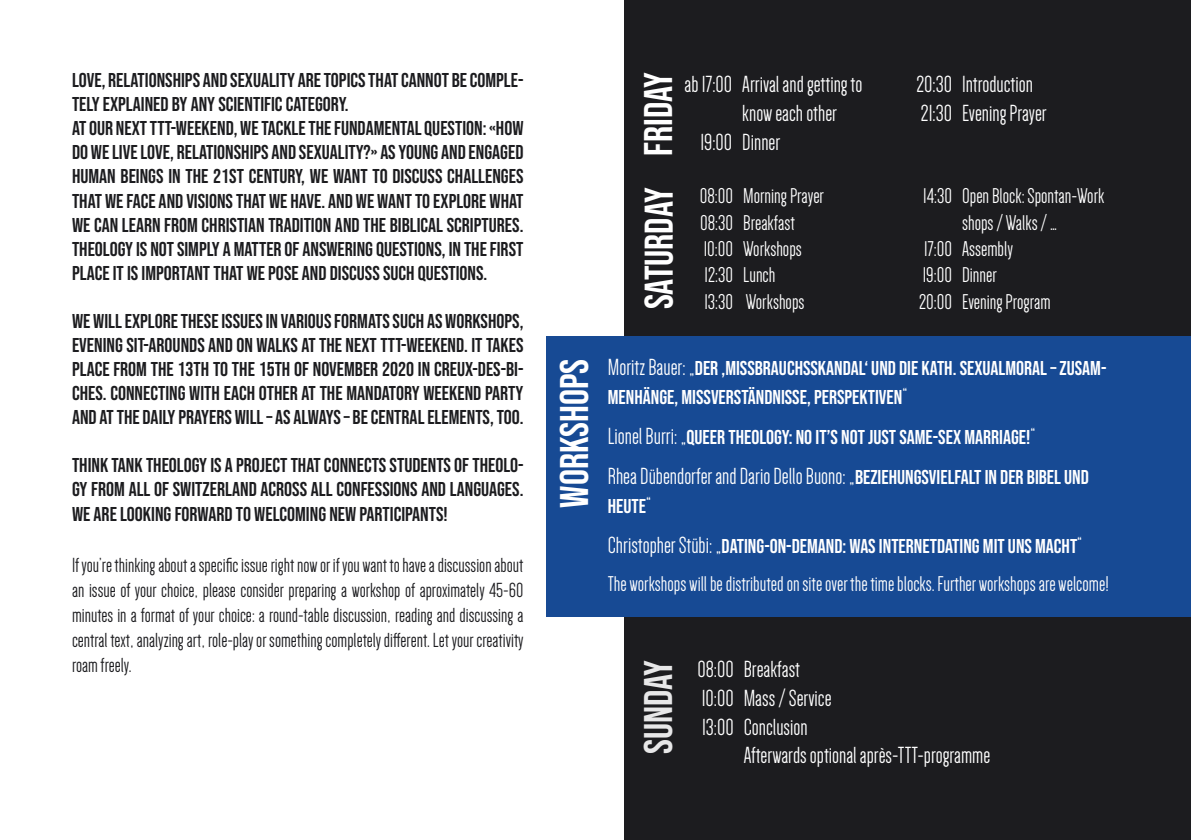
<style>
.page{position:relative;width:1191px;height:840px;background:#fff}
.page>*{position:absolute;margin:0;border:0;box-sizing:border-box;transform-origin:0 0}
.t1{font:40px "Bebas Neue";color:#fff}
.t2{font:24px/28.8px "Dense";color:#fff}
.t3{font:22px "Dense";color:#fff}
.t4{font:21px/25.2px "Dense";color:#1c1c1f;text-align:justify}
.t5{font:20px/24px "Bebas Neue";color:#1c1c1f;text-align:justify}
.t6{font:20px/28.8px "Bebas Neue";color:#fff}
.s1{font-family:"Dense";font-size:24px}
.s2{font-family:"Bebas Neue";font-size:20px}
</style>
<div class="page">
<div style="left:624px;top:0;width:567px;height:839px;background:#1c1c1f"></div>
<div style="left:547px;top:336px;width:644px;height:281px;background:#174a94"></div>
<p class="t5" style="left:72px;top:68px;width:453px">LOVE, RELATIONSHIPS AND SEXUALITY ARE TOPICS THAT CANNOT BE COMPLE-<br>TELY EXPLAINED BY ANY SCIENTIFIC CATEGORY.</p>
<p class="t5" style="left:72px;top:116px;width:453px">AT OUR NEXT TTT-WEEKEND, WE TACKLE THE FUNDAMENTAL QUESTION: «HOW DO WE LIVE LOVE, RELATIONSHIPS AND SEXUALITY?» AS YOUNG AND ENGAGED HUMAN BEINGS IN THE 21ST CENTURY, WE WANT TO DISCUSS CHALLENGES THAT WE FACE AND VISIONS THAT WE HAVE. AND WE WANT TO EXPLORE WHAT WE CAN LEARN FROM CHRISTIAN TRADITION AND THE BIBLICAL SCRIPTURES.<br>THEOLOGY IS NOT SIMPLY A MATTER OF ANSWERING QUESTIONS, IN THE FIRST PLACE IT IS IMPORTANT THAT WE POSE AND DISCUSS SUCH QUESTIONS.</p>
<p class="t5" style="left:72px;top:308px;width:453px">WE WILL EXPLORE THESE ISSUES IN VARIOUS FORMATS SUCH AS WORKSHOPS, EVENING SIT-AROUNDS AND ON WALKS AT THE NEXT TTT-WEEKEND. IT TAKES PLACE FROM THE 13TH TO THE 15TH OF NOVEMBER 2020 IN CREUX-DES-BI-CHES. CONNECTING WITH EACH OTHER AT THE MANDATORY WEEKEND PARTY AND AT THE DAILY PRAYERS WILL – AS ALWAYS – BE CENTRAL ELEMENTS, TOO.</p>
<p class="t5" style="left:72px;top:452px;width:453px;line-height:24.6px">THINK TANK THEOLOGY IS A PROJECT THAT CONNECTS STUDENTS OF THEOLO-GY FROM ALL OF SWITZERLAND ACROSS ALL CONFESSIONS AND LANGUAGES.<br>WE ARE LOOKING FORWARD TO WELCOMING NEW PARTICIPANTS!</p>
<p class="t4" style="left:72px;top:552px;width:453px">If you’re thinking about a specific issue right now or if you want to have a discussion about an issue of your choice, please consider preparing a workshop of aproximately 45-60 minutes in a format of your choice: a round-table discussion, reading and discussing a central text, analyzing art, role-play or something completely different. Let your creativity roam freely.</p>
<p class="t1" style="left:551px;top:507px;width:150px;rotate:-90deg">WORKSHOPS</p>
<p class="t1" style="left:636px;top:156px;width:85px;rotate:-90deg">FRIDAY</p>
<p class="t2" style="left:684px;top:70px;width:179px">ab 17:00 Arrival and getting to</p>
<p class="t2" style="left:700px;top:99px;width:138px;text-indent:42px">know each other<br>19:00 Dinner</p>
<p class="t1" style="left:636px;top:309px;width:123px;rotate:-90deg">SATURDAY</p>
<p class="t3" style="left:700px;top:185px;width:126px">08:00 Morning Prayer</p>
<p class="t3" style="left:700px;top:211px;width:96px">08:30 Breakfast</p>
<p class="t3" style="left:704px;top:238px;width:100px">10:00 Workshops</p>
<p class="t3" style="left:704px;top:264px;width:72px">12:30 Lunch</p>
<p class="t3" style="left:704px;top:290px;width:102px">13:30 Workshops</p>
<p class="t2" style="left:916px;top:70px;width:118px">20:30 Introduction</p>
<p class="t2" style="left:921px;top:98px;width:127px">21:30 Evening Prayer</p>
<p class="t3" style="left:923px;top:185px;width:183px">14:30 Open Block: Spontan-Work</p>
<p class="t3" style="left:962px;top:211px;width:97px">shops / Walks / …</p>
<p class="t3" style="left:924px;top:238px;width:90px">17:00 Assembly</p>
<p class="t3" style="left:922px;top:264px;width:76px">19:00 Dinner</p>
<p class="t3" style="left:919px;top:290px;width:133px">20:00 Evening Program</p>
<p class="t6" style="left:608px;top:353px;width:500px"><span class="s1">Moritz Bauer: „</span>DER ‚MISSBRAUCHSSKANDAL‘ UND DIE KATH. SEXUALMORAL – ZUSAM-<br>MENHÄNGE, MISSVERSTÄNDNISSE, PERSPEKTIVEN<span class="s1">“</span></p>
<p class="t6" style="left:608px;top:422px;width:429px"><span class="s1">Lionel Burri: „</span>QUEER THEOLOGY: NO IT’S NOT JUST SAME-SEX MARRIAGE!<span class="s1">“</span></p>
<p class="t2" style="left:608px;top:462px;width:482px">Rhea Dübendorfer and Dario Dello Buono: „<span class="s2">BEZIEHUNGSVIELFALT IN DER BIBEL UND</span></p>
<p class="t6" style="left:608px;top:491px;width:45px">HEUTE<span class="s1">“</span></p>
<p class="t6" style="left:608px;top:531px;width:476px"><span class="s1">Christopher Stübi: „</span>DATING-ON-DEMAND: WAS INTERNETDATING MIT UNS MACHT<span class="s1">“</span></p>
<p class="t3" style="left:608px;top:572px;width:502px">The workshops will be distributed on site over the time blocks. Further workshops are welcome!</p>
<h1 class="t1" style="left:636px;top:753px;width:96px;rotate:-90deg">SUNDAY</h1>
<p class="t2" style="left:697px;top:654px;width:104px">08:00 Breakfast</p>
<p class="t2" style="left:701px;top:683px;width:131px">10:00 Mass / Service</p>
<p class="t2" style="left:702px;top:712px;width:107px">13:00 Conclusion</p>
<p class="t2" style="left:743px;top:741px;width:248px">Afterwards optional après-TTT-programme</p>
</div>
